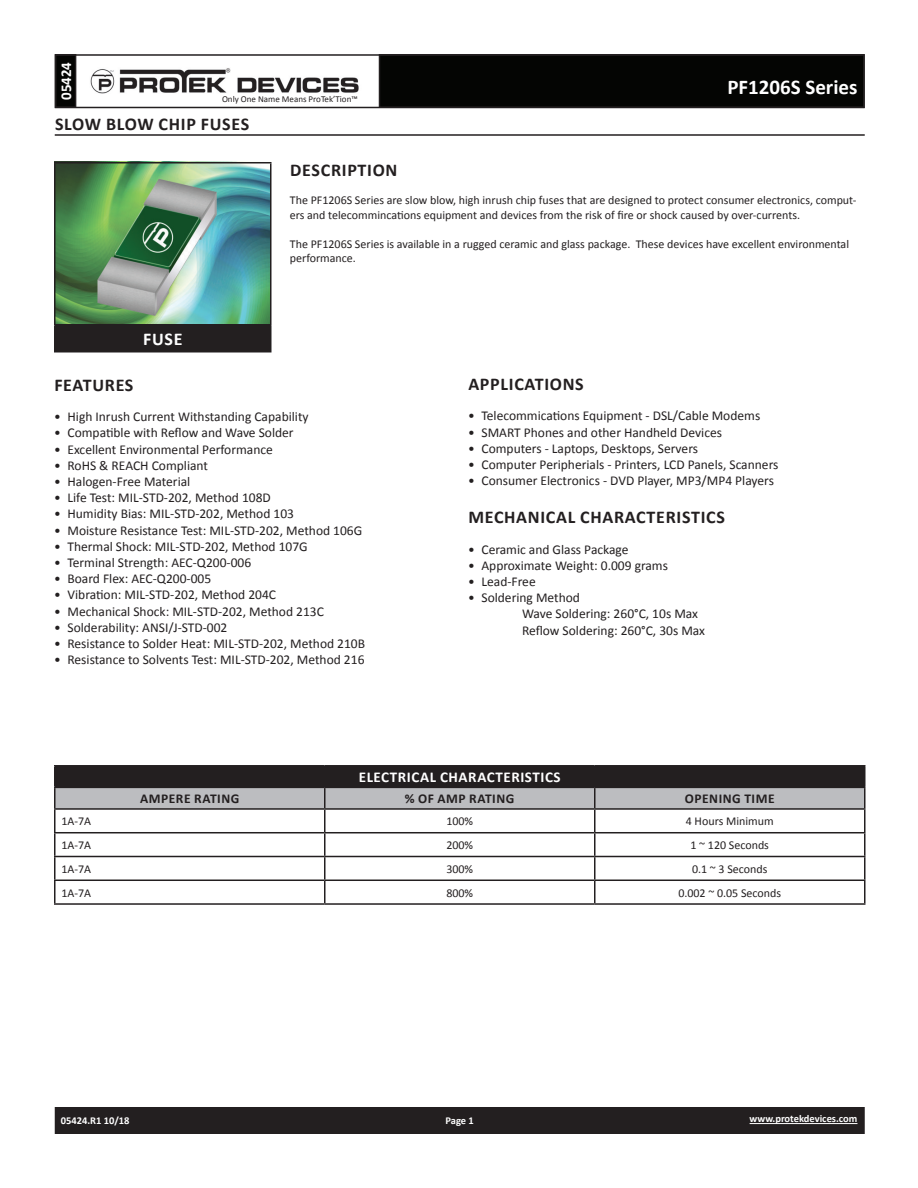
<style>
.page{position:relative;width:918px;height:1188px;background:#fff}
.page>*{position:absolute;margin:0;border:0;box-sizing:border-box;transform-origin:0 0}
.t1{font:700 21px "Calibri";color:#fff}
.t2{font:700 18px "Calibri";letter-spacing:.04em;color:#231f20}
.t3{font:700 18px "Calibri";color:#fff}
.t4{font:700 15px "Calibri";letter-spacing:.04em;color:#fff}
.t5{font:13.5px/16.2px "Calibri";color:#231f20}
.t6{font:700 13.5px "Calibri";letter-spacing:.04em;color:#231f20}
.t7{font:12px/14.4px "Calibri";color:#231f20}
.t8{font:700 10.5px "Calibri";color:#fff}
.t9{font:9px "Calibri";color:#231f20}
</style>
<div class="page">
<div style="left:56px;top:1108px;width:808px;height:25px;background:#231f20"></div>
<div style="left:55px;top:1107px;width:810px;height:27px;border:2px solid #231f20"></div>
<div style="left:56px;top:55px;width:20px;height:52px;background:#040503"></div>
<div style="left:55px;top:54px;width:21px;height:54px;border:2px solid #231f20"></div>
<div style="left:380px;top:55px;width:484px;height:52px;background:#040503"></div>
<div style="left:55px;top:54px;width:810px;height:54px;border:2px solid #231f20"></div>
<img style="left:90px;top:68px;width:269px;height:26px">
<hr style="left:750px;top:1123px;width:107px;height:1px;background:#fff">
<hr style="left:55px;top:134px;width:810px;height:2px;background:#231f20">
<div style="left:55px;top:766px;width:810px;height:21px;background:#231f20"></div>
<div style="left:56px;top:788px;width:808px;height:20px;background:#bcbdc0"></div>
<hr style="left:54px;top:765px;width:271px;height:2px;background:#231f20">
<hr style="left:54px;top:767px;width:2px;height:20px;background:#231f20">
<hr style="left:325px;top:765px;width:270px;height:2px;background:#231f20">
<hr style="left:595px;top:765px;width:271px;height:2px;background:#231f20">
<hr style="left:864px;top:767px;width:2px;height:20px;background:#231f20">
<hr style="left:324px;top:788px;width:2px;height:20px;background:#231f20">
<hr style="left:594px;top:788px;width:2px;height:20px;background:#231f20">
<hr style="left:864px;top:788px;width:2px;height:20px;background:#231f20">
<hr style="left:324px;top:810px;width:2px;height:22px;background:#231f20">
<hr style="left:594px;top:810px;width:2px;height:22px;background:#231f20">
<hr style="left:864px;top:810px;width:2px;height:22px;background:#231f20">
<hr style="left:324px;top:833px;width:2px;height:23px;background:#231f20">
<hr style="left:594px;top:833px;width:2px;height:23px;background:#231f20">
<hr style="left:864px;top:833px;width:2px;height:23px;background:#231f20">
<hr style="left:324px;top:857px;width:2px;height:23px;background:#231f20">
<hr style="left:594px;top:857px;width:2px;height:23px;background:#231f20">
<hr style="left:864px;top:857px;width:2px;height:23px;background:#231f20">
<hr style="left:324px;top:881px;width:2px;height:22px;background:#231f20">
<hr style="left:594px;top:881px;width:2px;height:22px;background:#231f20">
<hr style="left:864px;top:881px;width:2px;height:22px;background:#231f20">
<hr style="left:54px;top:788px;width:2px;height:20px;background:#231f20">
<hr style="left:54px;top:810px;width:2px;height:22px;background:#231f20">
<hr style="left:54px;top:833px;width:2px;height:23px;background:#231f20">
<hr style="left:54px;top:857px;width:2px;height:23px;background:#231f20">
<hr style="left:325px;top:856px;width:270px;height:1px;background:#231f20">
<hr style="left:595px;top:856px;width:271px;height:1px;background:#231f20">
<hr style="left:54px;top:881px;width:2px;height:22px;background:#231f20">
<hr style="left:325px;top:880px;width:270px;height:1px;background:#231f20">
<hr style="left:595px;top:880px;width:271px;height:1px;background:#231f20">
<hr style="left:325px;top:903px;width:270px;height:2px;background:#231f20">
<hr style="left:595px;top:903px;width:271px;height:2px;background:#231f20">
<hr style="left:54px;top:787px;width:271px;height:1px;background:#231f20">
<hr style="left:325px;top:787px;width:270px;height:1px;background:#231f20">
<hr style="left:595px;top:787px;width:271px;height:1px;background:#231f20">
<hr style="left:54px;top:808px;width:271px;height:2px;background:#231f20">
<hr style="left:325px;top:808px;width:270px;height:2px;background:#231f20">
<hr style="left:595px;top:808px;width:271px;height:2px;background:#231f20">
<hr style="left:54px;top:832px;width:271px;height:1px;background:#231f20">
<hr style="left:325px;top:832px;width:270px;height:1px;background:#231f20">
<hr style="left:595px;top:832px;width:271px;height:1px;background:#231f20">
<hr style="left:54px;top:856px;width:271px;height:1px;background:#231f20">
<hr style="left:54px;top:880px;width:271px;height:1px;background:#231f20">
<hr style="left:54px;top:903px;width:271px;height:2px;background:#231f20">
<img style="left:56px;top:164px;width:214px;height:160px">
<div style="left:55px;top:325px;width:216px;height:27px;background:#231f20"></div>
<hr style="left:54px;top:162px;width:218px;height:2px;background:#231f20">
<hr style="left:54px;top:164px;width:2px;height:160px;background:#231f20">
<hr style="left:270px;top:164px;width:2px;height:160px;background:#231f20">
<hr style="left:54px;top:324px;width:218px;height:2px;background:#231f20">
<hr style="left:54px;top:326px;width:2px;height:25px;background:#231f20">
<hr style="left:270px;top:326px;width:2px;height:25px;background:#231f20">
<hr style="left:54px;top:351px;width:218px;height:1px;background:#231f20">
<p class="t4" style="left:56px;top:100px;width:40px;rotate:-90deg">05424</p>
<p class="t9" style="left:222px;top:93px;width:137px">Only One Name Means ProTek’Tion™</p>
<h2 class="t2" style="left:55px;top:112px;width:196px">SLOW BLOW CHIP FUSES</h2>
<h1 class="t1" style="left:727px;top:74px;width:132px">PF1206S Series</h1>
<h2 class="t3" style="left:143px;top:328px;width:41px">FUSE</h2>
<h2 class="t2" style="left:290px;top:158px;width:109px">DESCRIPTION</h2>
<p class="t7" style="left:290px;top:193px;width:568px">The PF1206S Series are slow blow, high inrush chip fuses that are designed to protect consumer electronics, comput&shy;ers and telecommincations equipment and devices from the risk of fire or shock caused by over-currents.</p>
<p class="t7" style="left:290px;top:236px;width:561px">The PF1206S Series is available in a rugged ceramic and glass package. These devices have excellent environmental performance.</p>
<h2 class="t2" style="left:54px;top:373px;width:81px">FEATURES</h2>
<p class="t5" style="left:54px;top:409px;width:256px">• High Inrush Current Withstanding Capability</p>
<p class="t5" style="left:54px;top:425px;width:241px">• Compatible with Reflow and Wave Solder</p>
<p class="t5" style="left:54px;top:441px;width:220px">• Excellent Environmental Performance</p>
<p class="t5" style="left:54px;top:457px;width:156px">• RoHS &amp; REACH Compliant</p>
<p class="t5" style="left:54px;top:473px;width:138px">• Halogen-Free Material</p>
<p class="t5" style="left:54px;top:490px;width:218px">• Life Test: MIL-STD-202, Method 108D</p>
<p class="t5" style="left:54px;top:506px;width:242px">• Humidity Bias: MIL-STD-202, Method 103</p>
<p class="t5" style="left:54px;top:522px;width:310px">• Moisture Resistance Test: MIL-STD-202, Method 106G</p>
<p class="t5" style="left:54px;top:538px;width:255px">• Thermal Shock: MIL-STD-202, Method 107G</p>
<p class="t5" style="left:54px;top:554px;width:199px">• Terminal Strength: AEC-Q200-006</p>
<p class="t5" style="left:54px;top:571px;width:159px">• Board Flex: AEC-Q200-005</p>
<p class="t5" style="left:54px;top:587px;width:224px">• Vibration: MIL-STD-202, Method 204C</p>
<p class="t5" style="left:54px;top:603px;width:271px">• Mechanical Shock: MIL-STD-202, Method 213C</p>
<p class="t5" style="left:54px;top:619px;width:175px">• Solderability: ANSI/J-STD-002</p>
<p class="t5" style="left:54px;top:635px;width:313px">• Resistance to Solder Heat: MIL-STD-202, Method 210B</p>
<p class="t5" style="left:54px;top:652px;width:312px">• Resistance to Solvents Test: MIL-STD-202, Method 216</p>
<h2 class="t2" style="left:468px;top:372px;width:117px">APPLICATIONS</h2>
<p class="t5" style="left:468px;top:408px;width:294px">• Telecommications Equipment - DSL/Cable Modems</p>
<p class="t5" style="left:468px;top:424px;width:256px">• SMART Phones and other Handheld Devices</p>
<p class="t5" style="left:468px;top:440px;width:232px">• Computers - Laptops, Desktops, Servers</p>
<p class="t5" style="left:468px;top:457px;width:312px">• Computer Peripherials - Printers, LCD Panels, Scanners</p>
<p class="t5" style="left:468px;top:473px;width:307px">• Consumer Electronics - DVD Player, MP3/MP4 Players</p>
<h2 class="t2" style="left:468px;top:506px;width:258px">MECHANICAL CHARACTERISTICS</h2>
<p class="t5" style="left:468px;top:541px;width:162px">• Ceramic and Glass Package</p>
<p class="t5" style="left:468px;top:557px;width:202px">• Approximate Weight: 0.009 grams</p>
<p class="t5" style="left:468px;top:574px;width:69px">• Lead-Free</p>
<p class="t5" style="left:522px;top:590px;width:185px;text-indent:-54px">• Soldering Method<br>Wave Soldering: 260°C, 10s Max<br>Reflow Soldering: 260°C, 30s Max</p>
<p class="t4" style="left:359px;top:768px;width:203px">ELECTRICAL CHARACTERISTICS</p>
<p class="t6" style="left:140px;top:790px;width:101px">AMPERE RATING</p>
<p class="t6" style="left:405px;top:790px;width:111px">% OF AMP RATING</p>
<p class="t6" style="left:685px;top:790px;width:91px">OPENING TIME</p>
<p class="t7" style="left:62px;top:814px;width:31px">1A-7A</p>
<p class="t7" style="left:446px;top:814px;width:28px">100%</p>
<p class="t7" style="left:686px;top:814px;width:89px">4 Hours Minimum</p>
<p class="t7" style="left:62px;top:838px;width:31px">1A-7A</p>
<p class="t7" style="left:446px;top:838px;width:28px">200%</p>
<p class="t7" style="left:690px;top:838px;width:80px">1 ~ 120 Seconds</p>
<p class="t7" style="left:62px;top:862px;width:31px">1A-7A</p>
<p class="t7" style="left:446px;top:862px;width:28px">300%</p>
<p class="t7" style="left:692px;top:862px;width:77px">0.1 ~ 3 Seconds</p>
<p class="t7" style="left:62px;top:885px;width:31px">1A-7A</p>
<p class="t7" style="left:446px;top:885px;width:28px">800%</p>
<p class="t7" style="left:678px;top:885px;width:104px">0.002 ~ 0.05 Seconds</p>
<p class="t8" style="left:61px;top:1114px;width:70px">05424.R1 10/18</p>
<p class="t8" style="left:446px;top:1114px;width:30px">Page 1</p>
<p class="t8" style="left:750px;top:1112px;width:109px">www.protekdevices.com</p>
</div>
